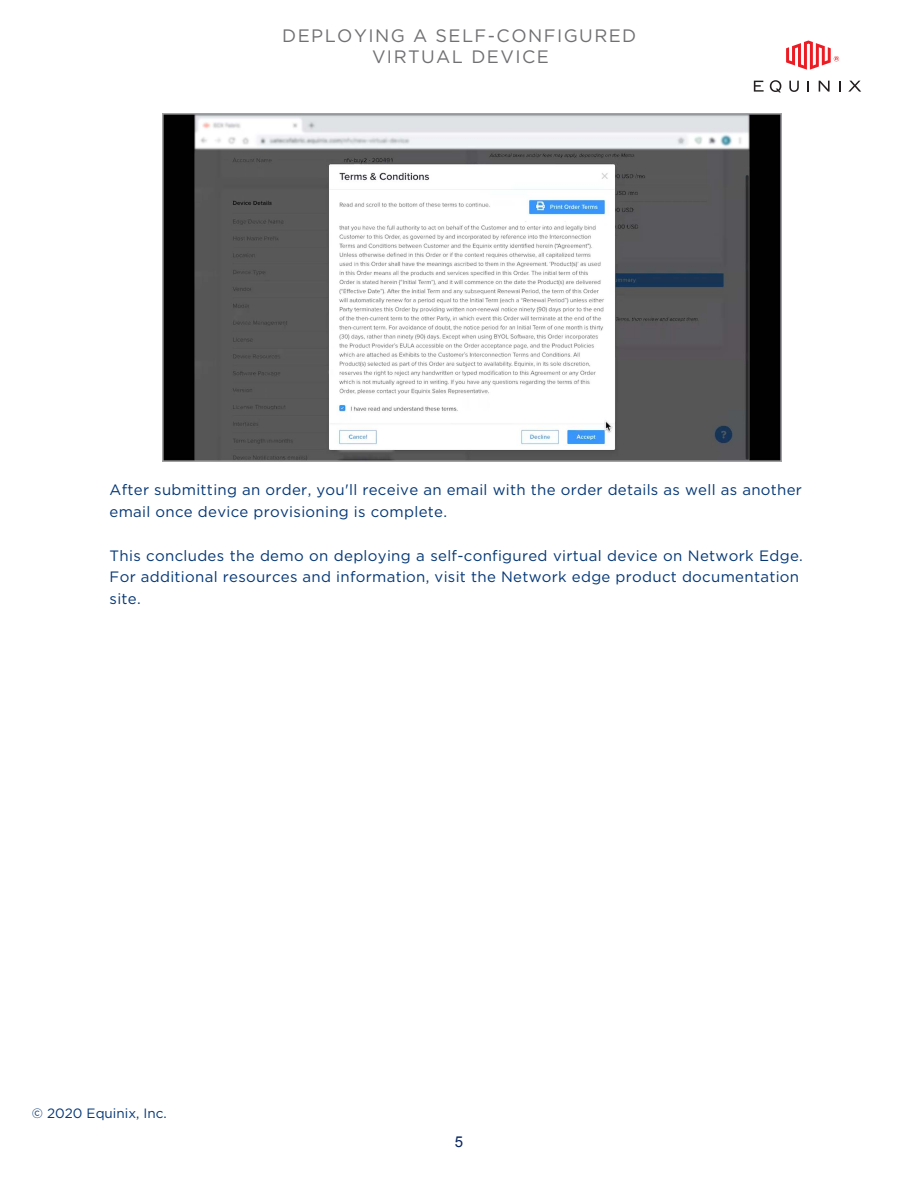
<style>
.page{position:relative;width:918px;height:1188px;background:#fff}
.page>*{position:absolute;margin:0;border:0;box-sizing:border-box;transform-origin:0 0}
.t1{font:18px/21.6px "Gotham";letter-spacing:.08em;color:#707073;text-align:center}
.t2{font:15px/21.8px "Gotham";letter-spacing:.02em;color:#043776}
.t3{font:15px "Arial";color:#082661}
.t4{font:13.5px "Gotham";color:#043776}
</style>
<div class="page">
<svg style="left:754px;top:81px;width:10px;height:11px"></svg>
<svg style="left:789px;top:81px;width:10px;height:11px"></svg>
<svg style="left:819px;top:81px;width:11px;height:11px"></svg>
<svg style="left:839px;top:81px;width:2px;height:11px"></svg>
<svg style="left:848px;top:81px;width:13px;height:11px"></svg>
<svg style="left:770px;top:80px;width:11px;height:12px"></svg>
<svg style="left:786px;top:41px;width:53px;height:29px"></svg>
<img style="left:163px;top:114px;width:618px;height:347px">
<p class="t1" style="left:282px;top:24px;width:356px">DEPLOYING A SELF-CONFIGURED<br>VIRTUAL DEVICE</p>
<p class="t2" style="left:110px;top:479px;width:694px">After submitting an order, you'll receive an email with the order details as well as another email once device provisioning is complete.</p>
<p class="t2" style="left:110px;top:544px;width:695px">This concludes the demo on deploying a self-configured virtual device on Network Edge.<br>For additional resources and information, visit the Network edge product documentation site.</p>
<p class="t4" style="left:32px;top:1104px;width:136px">© 2020 Equinix, Inc.</p>
<p class="t3" style="left:455px;top:1132px;width:10px">5</p>
</div>
